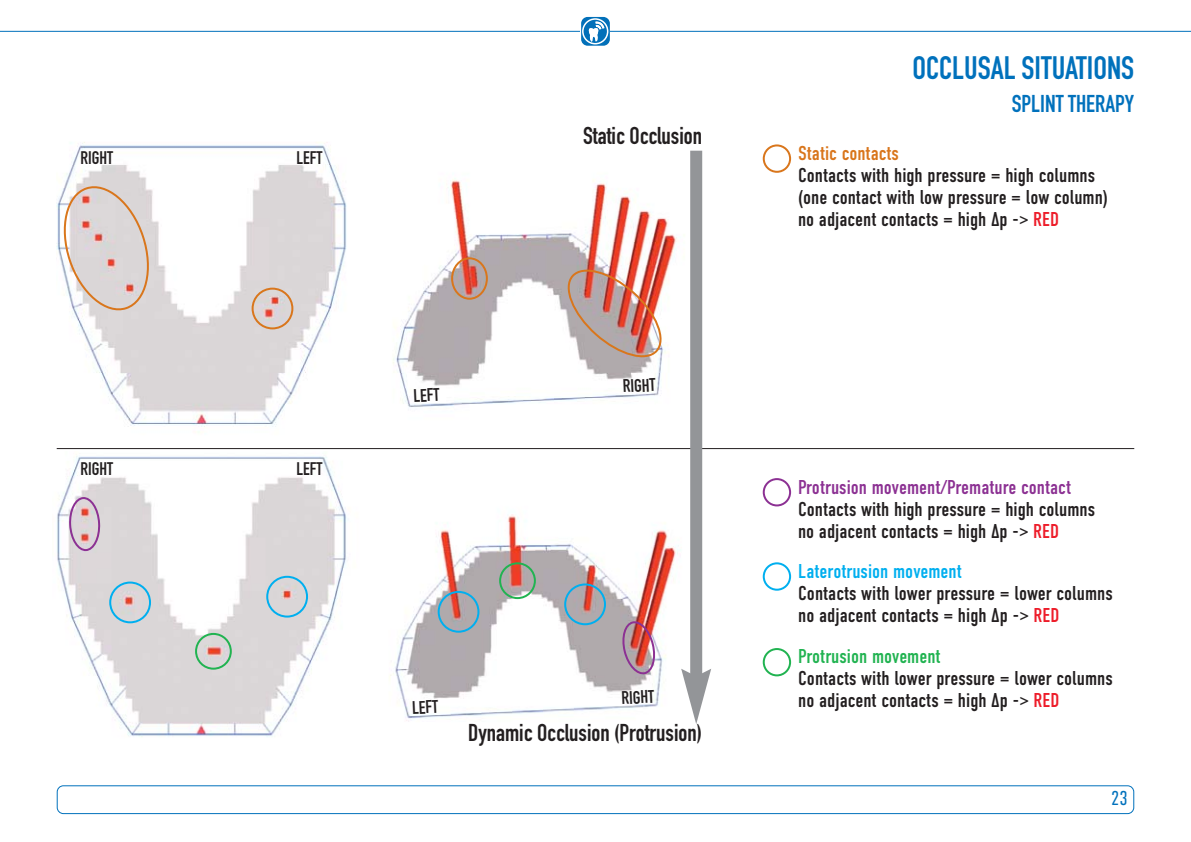
<style>
.page{position:relative;width:1191px;height:842px;background:#fff}
.page>*{position:absolute;margin:0;border:0;box-sizing:border-box;transform-origin:0 0}
.t1{font:32px "DIN Engschrift Std";color:#0071bc}
.t2{font:700 24px "DIN Condensed";color:#231f20}
.t3{font:24px "DIN Engschrift Std";color:#0071bc}
.t4{font:20px/22px "DIN Condensed";color:#231f20}
.t5{font:20px "DIN Condensed";color:#8c3193}
.t6{font:20px "DIN Condensed";color:#00afef}
.t7{font:20px "DIN Condensed";color:#21b351}
.t8{font:20px "DIN Condensed";color:#d9761c}
.t9{font:300 20px "DIN Condensed";color:#0071bc}
.t10{font:18px "DIN Engschrift Std";color:#231f20}
.s1{color:#ed1c29}
</style>
<div class="page">
<div style="left:57px;top:785px;width:1077px;height:29px;border:2px solid #0071bc;border-radius:7px"></div>
<hr style="left:0;top:31px;width:1191px;height:1px;background:#0071bc">
<svg style="left:581px;top:17px;width:29px;height:29px"></svg>
<div style="left:582px;top:18px;width:26px;height:26px;border:2px solid #fff;border-radius:50%"></div>
<img style="left:57px;top:456px;width:624px;height:281px">
<img style="left:57px;top:142px;width:645px;height:285px">
<svg style="left:252px;top:288px;width:41px;height:41px;background:#dbc0b3"></svg>
<svg style="left:195px;top:633px;width:37px;height:37px"></svg>
<svg style="left:109px;top:581px;width:42px;height:42px;background:#bcccd5"></svg>
<svg style="left:58px;top:181px;width:97px;height:135px;background:#ded4d0"></svg>
<img style="left:561px;top:263px;width:107px;height:100px">
<svg style="left:451px;top:257px;width:37px;height:43px;background:#c68d7e"></svg>
<img style="left:620px;top:619px;width:37px;height:57px">
<svg style="left:762px;top:648px;width:29px;height:28px"></svg>
<svg style="left:762px;top:562px;width:29px;height:29px"></svg>
<hr style="left:57px;top:448px;width:1077px;height:1px;background:#231f20">
<svg style="left:68px;top:497px;width:33px;height:54px;background:#d2b9c8"></svg>
<svg style="left:499px;top:562px;width:37px;height:37px"></svg>
<svg style="left:266px;top:576px;width:42px;height:41px;background:#bbccd6"></svg>
<svg style="left:438px;top:591px;width:41px;height:42px;background:#9ca0a9"></svg>
<svg style="left:564px;top:583px;width:42px;height:42px;background:#9c9fa8"></svg>
<svg style="left:762px;top:144px;width:29px;height:29px"></svg>
<svg style="left:762px;top:478px;width:29px;height:28px"></svg>
<div style="left:690px;top:151px;width:12px;height:528px;background:#939598"></div>
<svg style="left:681px;top:669px;width:30px;height:55px"></svg>
<p class="t10" style="left:80px;top:151px;width:34px">RIGHT</p>
<p class="t10" style="left:296px;top:151px;width:27px">LEFT</p>
<p class="t10" style="left:80px;top:462px;width:34px">RIGHT</p>
<p class="t10" style="left:296px;top:462px;width:27px">LEFT</p>
<p class="t10" style="left:413px;top:389px;width:27px;rotate:-3deg">LEFT</p>
<p class="t2" style="left:583px;top:126px;width:120px">Static Occlusion</p>
<p class="t10" style="left:622px;top:380px;width:34px;rotate:-3deg">RIGHT</p>
<p class="t10" style="left:412px;top:701px;width:27px;rotate:-3deg">LEFT</p>
<p class="t10" style="left:621px;top:692px;width:34px;rotate:-3deg">RIGHT</p>
<p class="t2" style="left:468px;top:724px;width:235px">Dynamic Occlusion (Protrusion)</p>
<h1 class="t1" style="left:912px;top:57px;width:223px">OCCLUSAL SITUATIONS</h1>
<p class="t3" style="left:1011px;top:95px;width:124px">SPLINT THERAPY</p>
<p class="t8" style="left:798px;top:146px;width:102px">Static contacts</p>
<p class="t4" style="left:798px;top:166px;width:311px">Contacts with high pressure = high columns (one contact with low pressure = low column) no adjacent contacts = high Δp -&gt; <span class="s1">RED</span></p>
<p class="t5" style="left:798px;top:479px;width:274px">Protrusion movement/Premature contact</p>
<p class="t4" style="left:798px;top:500px;width:298px">Contacts with high pressure = high columns no adjacent contacts = high Δp -&gt; <span class="s1">RED</span></p>
<p class="t6" style="left:798px;top:564px;width:165px">Laterotrusion movement</p>
<p class="t4" style="left:798px;top:584px;width:316px">Contacts with lower pressure = lower columns no adjacent contacts = high Δp -&gt; <span class="s1">RED</span></p>
<p class="t7" style="left:798px;top:649px;width:144px">Protrusion movement</p>
<p class="t4" style="left:798px;top:669px;width:316px">Contacts with lower pressure = lower columns no adjacent contacts = high Δp -&gt; <span class="s1">RED</span></p>
<p class="t9" style="left:1111px;top:791px;width:18px">23</p>
</div>
